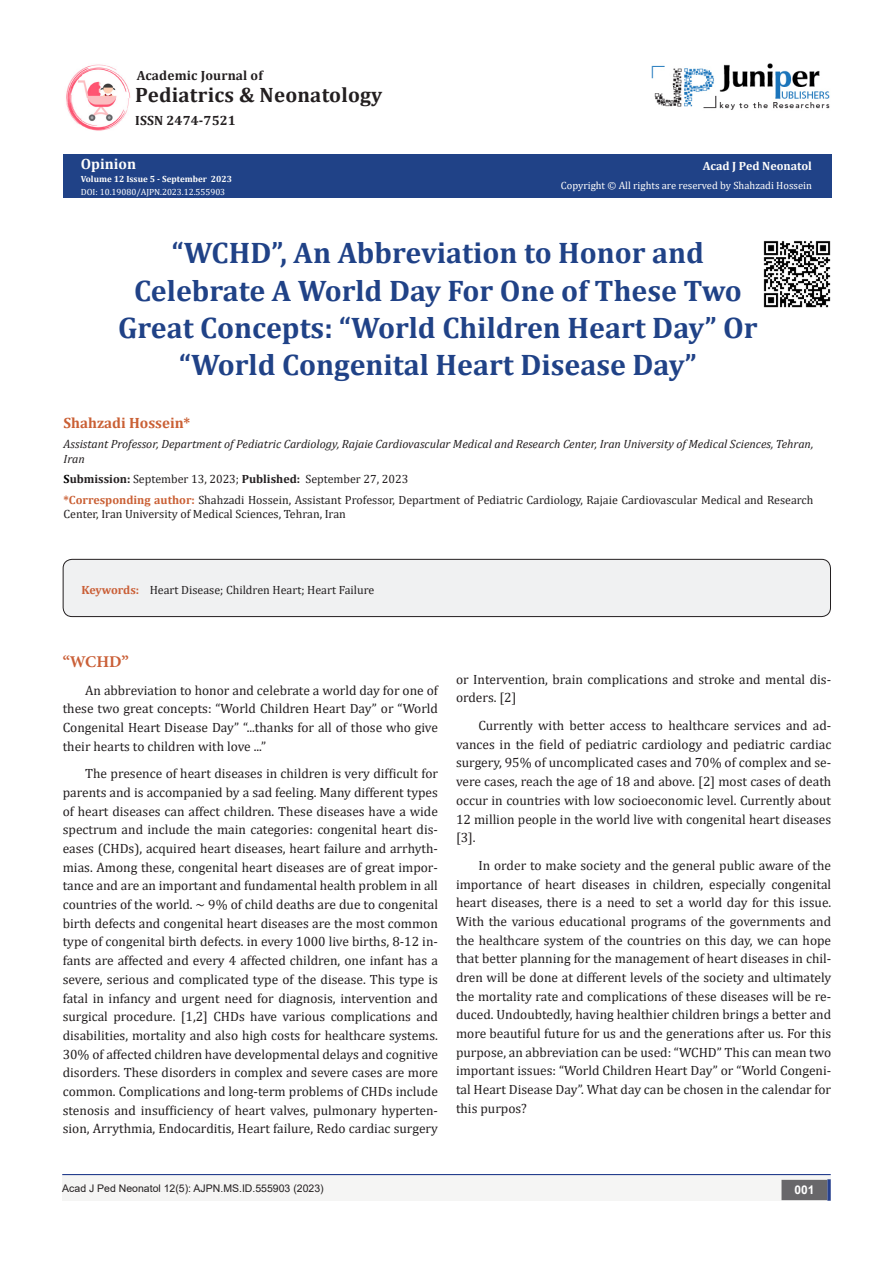
<style>
.page{position:relative;width:893px;height:1263px;background:#fff}
.page>*{position:absolute;margin:0;border:0;box-sizing:border-box;transform-origin:0 0}
.t1{font:700 29.85px/37.3px "Cambria";color:#204287;text-align:center}
.t2{font:700 20.85px "Cambria";letter-spacing:.01em;color:#231f20}
.t3{font:700 16.5px "Minion Pro";color:#ca5f37}
.t4{font:700 15px "Cambria";color:#ca6035}
.t5{font:700 15px "Cambria";color:#fffefc}
.t6{font:13.5px/18.8px "Cambria";color:#231f20;text-align:justify}
.t7{font:700 13.5px "Cambria";letter-spacing:.01em;color:#231f20}
.List_Paragraph{font:12px/14.4px "Cambria";color:#231f20}
.t8{font:italic 12px/14.4px "Cambria";color:#231f20}
.t9{font:700 12px "Cambria";color:#fffefc}
.t10{font:700 12px "Arial";color:#fff}
.t11{font:10.5px "Cambria";color:#fffefc}
.t12{font:10.5px "Arial";color:#231f20}
.t13{font:9px "Cambria";color:#fff}
.t14{font:700 9px "Cambria";color:#fffefc}
.s1{font-weight:700;color:#000}
.s2{font-weight:700}
.s3{font-weight:700;color:#ca6035}
.s4{font-weight:700;color:#ca5f37}
</style>
<div class="page">
<div style="left:63px;top:155px;width:768px;height:43px;background:#204287"></div>
<div style="left:62px;top:1175px;width:441px;height:26px;background:#f5f5f4"></div>
<img style="left:66px;top:64px;width:65px;height:67px">
<img style="left:651px;top:63px;width:179px;height:47px">
<div style="left:496px;top:1175px;width:334px;height:26px;background:#f5f5f4"></div>
<div style="left:782px;top:1180px;width:45px;height:19px;background:#68676a"></div>
<div style="left:781px;top:1180px;width:46px;height:20px;border:2px solid #68676a"></div>
<svg style="left:827px;top:1179px;width:4px;height:22px"></svg>
<hr style="left:62px;top:1174px;width:769px;height:1px;background:#253f8e">
<div style="left:63px;top:559px;width:767px;height:58px;background:#f0f1f2;border-radius:9px"></div>
<div style="left:63px;top:559px;width:768px;height:58px;border:1px solid #231f20;border-radius:9px"></div>
<img style="left:763px;top:240px;width:68px;height:68px">
<p class="t7" style="left:137px;top:66px;width:128px">Academic Journal of</p>
<p class="t2" style="left:135px;top:81px;width:249px">Pediatrics &amp; Neonatology</p>
<p class="t7" style="left:135px;top:111px;width:102px">ISSN 2474-7521</p>
<p class="t5" style="left:81px;top:153px;width:57px">Opinion</p>
<p class="t14" style="left:81px;top:173px;width:153px">Volume 12 Issue 5 - September 2023</p>
<p class="t13" style="left:81px;top:186px;width:146px">DOI: 10.19080/AJPN.2023.12.555903</p>
<p class="t9" style="left:703px;top:158px;width:111px">Acad J Ped Neonatol</p>
<p class="t11" style="left:561px;top:179px;width:253px">Copyright © All rights are reserved by Shahzadi Hossein</p>
<p class="t1" style="left:118px;top:233px;width:641px">“WCHD”, An Abbreviation to Honor and Celebrate A World Day For One of These Two Great Concepts: “World Children Heart Day” Or “World Congenital Heart Disease Day”</p>
<p class="t4" style="left:64px;top:412px;width:128px">Shahzadi Hossein*</p>
<p class="t8" style="left:64px;top:437px;width:751px">Assistant Professor, Department of Pediatric Cardiology, Rajaie Cardiovascular Medical and Research Center, Iran University of Medical Sciences, Tehran,<br>Iran</p>
<p class="List_Paragraph" style="left:64px;top:472px;width:346px"><span class="s1">S</span><span class="s2">ubmission:</span> September 13, 2023; <span class="s2">Published:</span> September 27, 2023</p>
<p class="List_Paragraph" style="left:64px;top:492px;width:751px"><span class="s3">*Corresponding author:</span> Shahzadi Hossein, Assistant Professor, Department of Pediatric Cardiology, Rajaie Cardiovascular Medical and Research<br>Center, Iran University of Medical Sciences, Tehran, Iran</p>
<p class="List_Paragraph" style="left:81px;top:582px;width:294px"><span class="s4">Keywords:</span> Heart Disease; Children Heart; Heart Failure</p>
<p class="t3" style="left:63px;top:650px;width:67px">“WCHD”</p>
<p class="t6" style="left:63px;top:681px;width:377px;text-indent:22px">An abbreviation to honor and celebrate a world day for one of these two great concepts: “World Children Heart Day” or “World Congenital Heart Disease Day” “...thanks for all of those who give their hearts to children with love ...”</p>
<p class="t6" style="left:63px;top:764px;width:377px;text-indent:22px">The presence of heart diseases in children is very difficult for parents and is accompanied by a sad feeling. Many different types of heart diseases can affect children. These diseases have a wide spectrum and include the main categories: congenital heart dis&shy;eases (CHDs), acquired heart diseases, heart failure and arrhyth&shy;mias. Among these, congenital heart diseases are of great impor&shy;tance and are an important and fundamental health problem in all countries of the world. ~ 9% of child deaths are due to congenital birth defects and congenital heart diseases are the most common type of congenital birth defects. in every 1000 live births, 8-12 in&shy;fants are affected and every 4 affected children, one infant has a severe, serious and complicated type of the disease. This type is fatal in infancy and urgent need for diagnosis, intervention and surgical procedure. [1,2] CHDs have various complications and disabilities, mortality and also high costs for healthcare systems.<br>30% of affected children have developmental delays and cognitive disorders. These disorders in complex and severe cases are more common. Complications and long-term problems of CHDs include stenosis and insufficiency of heart valves, pulmonary hyperten&shy;sion, Arrythmia, Endocarditis, Heart failure, Redo cardiac surgery</p>
<p class="t6" style="left:456px;top:670px;width:377px">or Intervention, brain complications and stroke and mental dis&shy;orders. [2]</p>
<p class="t6" style="left:456px;top:716px;width:377px;text-indent:22px">Currently with better access to healthcare services and ad&shy;vances in the field of pediatric cardiology and pediatric cardiac surgery, 95% of uncomplicated cases and 70% of complex and se&shy;vere cases, reach the age of 18 and above. [2] most cases of death occur in countries with low socioeconomic level. Currently about 12 million people in the world live with congenital heart diseases [3].</p>
<p class="t6" style="left:456px;top:856px;width:377px;text-indent:22px">In order to make society and the general public aware of the importance of heart diseases in children, especially congenital heart diseases, there is a need to set a world day for this issue.<br>With the various educational programs of the governments and the healthcare system of the countries on this day, we can hope that better planning for the management of heart diseases in chil&shy;dren will be done at different levels of the society and ultimately the mortality rate and complications of these diseases will be re&shy;duced. Undoubtedly, having healthier children brings a better and more beautiful future for us and the generations after us. For this purpose, an abbreviation can be used: “WCHD” This can mean two important issues: “World Children Heart Day” or “World Congeni&shy;tal Heart Disease Day”. What day can be chosen in the calendar for this purpos?</p>
<p class="t12" style="left:62px;top:1181px;width:263px">Acad J Ped Neonatol 12(5): AJPN.MS.ID.555903 (2023)</p>
<p class="t10" style="left:794px;top:1182px;width:22px">001</p>
</div>
